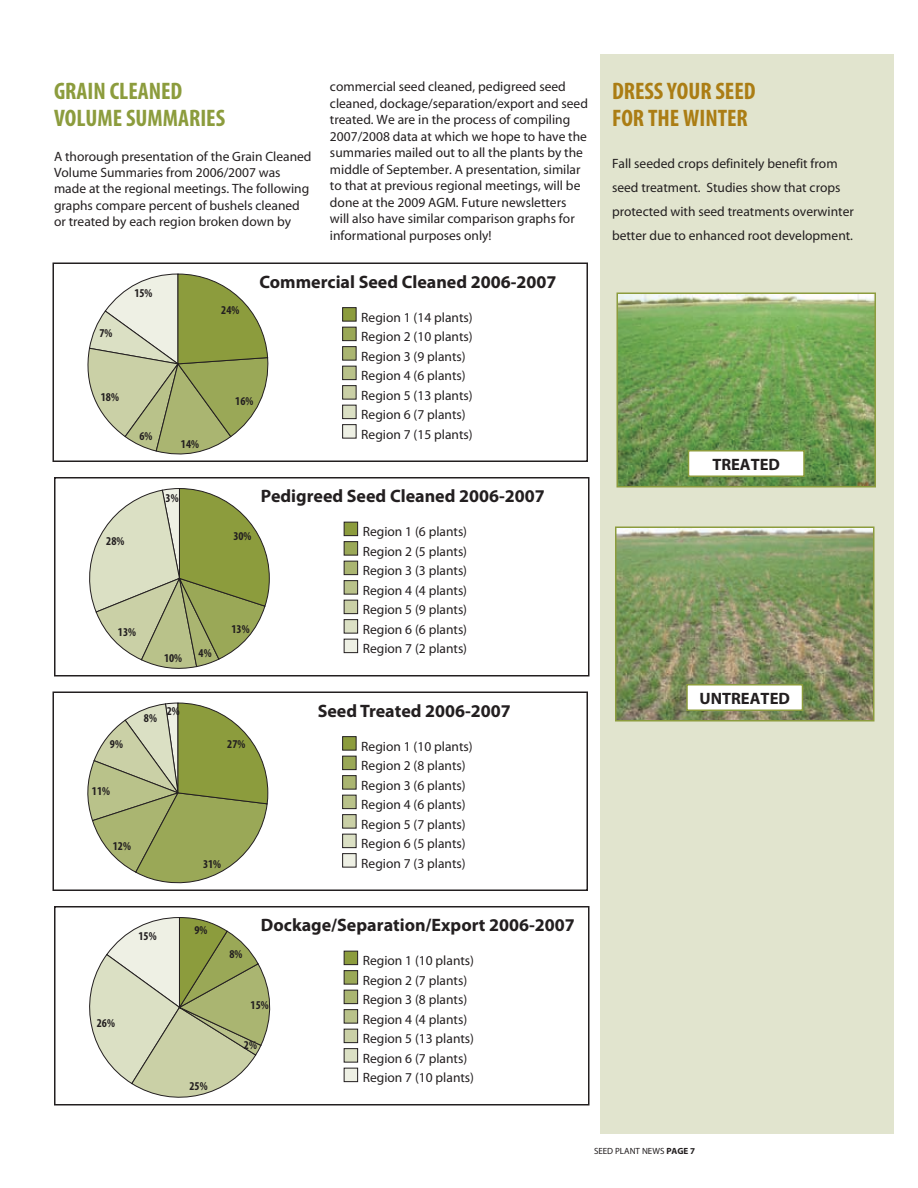
<style>
.page{position:relative;width:918px;height:1188px;background:#fff}
.page>*{position:absolute;margin:0;border:0;box-sizing:border-box;transform-origin:0 0}
.t1{font:700 condensed 24px/27px "Myriad";color:#8c9c3d}
.t2{font:700 condensed 24px/27px "Myriad";color:#ab7d14}
.t3{font:700 18px "Myriad Pro";color:#231f20}
.t4{font:700 16.5px "Myriad";color:#231f20}
.t5{font:13.5px/16.5px "Myriad";color:#231f20}
.t6{font:13.5px/19.5px "Myriad Pro";color:#231f20}
.t7{font:700 condensed 12px "Myriad Pro";color:#231f20}
.t8{font:9px "Myriad";color:#231f20}
.s1{font-weight:700}
</style>
<div class="page">
<div style="left:600px;top:54px;width:294px;height:1080px;background:#e1e4ce"></div>
<img style="left:619px;top:295px;width:254px;height:190px">
<div style="left:616px;top:292px;width:260px;height:196px;border:2px solid #8c9c3d"></div>
<img style="left:618px;top:529px;width:253px;height:190px">
<div style="left:615px;top:526px;width:259px;height:196px;border:2px solid #8c9c3d"></div>
<div style="left:688px;top:451px;width:116px;height:25px;background:#fff"></div>
<div style="left:688px;top:450px;width:117px;height:27px;border:2px solid #8c9c3d"></div>
<div style="left:687px;top:685px;width:115px;height:25px;background:#fff"></div>
<div style="left:686px;top:684px;width:117px;height:27px;border:2px solid #8c9c3d"></div>
<div style="left:54px;top:906px;width:535px;height:200px;border:2px solid #231f20"></div>
<svg style="left:77px;top:917px;width:196px;height:189px"></svg>
<div style="left:344px;top:951px;width:14px;height:14px;background:#8c9c3d;border:1px solid #231f20"></div>
<div style="left:344px;top:970px;width:14px;height:15px;background:#9aa857;border:1px solid #231f20"></div>
<div style="left:344px;top:990px;width:14px;height:14px;background:#aab571;border:1px solid #231f20"></div>
<div style="left:344px;top:1009px;width:14px;height:15px;background:#b9c28a;border:1px solid #231f20"></div>
<div style="left:344px;top:1029px;width:14px;height:14px;background:#cad0a6;border:1px solid #231f20"></div>
<div style="left:344px;top:1048px;width:14px;height:15px;background:#dbe0c4;border:1px solid #231f20"></div>
<div style="left:344px;top:1068px;width:14px;height:14px;background:#eef0e4;border:1px solid #231f20"></div>
<div style="left:52px;top:692px;width:536px;height:199px;border:2px solid #231f20"></div>
<svg style="left:87px;top:702px;width:182px;height:182px"></svg>
<div style="left:342px;top:736px;width:15px;height:15px;background:#8c9c3d;border:1px solid #231f20"></div>
<div style="left:342px;top:756px;width:15px;height:14px;background:#9aa857;border:1px solid #231f20"></div>
<div style="left:342px;top:775px;width:15px;height:15px;background:#aab571;border:1px solid #231f20"></div>
<div style="left:342px;top:795px;width:15px;height:14px;background:#b9c28a;border:1px solid #231f20"></div>
<div style="left:342px;top:814px;width:15px;height:15px;background:#cad0a6;border:1px solid #231f20"></div>
<div style="left:342px;top:834px;width:15px;height:14px;background:#dbe0c4;border:1px solid #231f20"></div>
<div style="left:342px;top:853px;width:15px;height:15px;background:#eef0e4;border:1px solid #231f20"></div>
<div style="left:54px;top:477px;width:535px;height:199px;border:2px solid #231f20"></div>
<svg style="left:89px;top:488px;width:181px;height:181px"></svg>
<div style="left:344px;top:522px;width:14px;height:14px;background:#8c9c3d;border:1px solid #231f20"></div>
<div style="left:344px;top:541px;width:14px;height:15px;background:#9aa857;border:1px solid #231f20"></div>
<div style="left:344px;top:561px;width:14px;height:14px;background:#aab571;border:1px solid #231f20"></div>
<div style="left:344px;top:580px;width:14px;height:15px;background:#b9c28a;border:1px solid #231f20"></div>
<div style="left:344px;top:600px;width:14px;height:14px;background:#cad0a6;border:1px solid #231f20"></div>
<div style="left:344px;top:619px;width:14px;height:15px;background:#dbe0c4;border:1px solid #231f20"></div>
<div style="left:344px;top:639px;width:14px;height:14px;background:#eef0e4;border:1px solid #231f20"></div>
<div style="left:52px;top:262px;width:536px;height:200px;border:2px solid #231f20"></div>
<svg style="left:87px;top:273px;width:182px;height:182px"></svg>
<div style="left:342px;top:307px;width:15px;height:15px;background:#8c9c3d;border:1px solid #231f20"></div>
<div style="left:342px;top:327px;width:15px;height:14px;background:#9aa857;border:1px solid #231f20"></div>
<div style="left:342px;top:346px;width:15px;height:15px;background:#aab571;border:1px solid #231f20"></div>
<div style="left:342px;top:366px;width:15px;height:14px;background:#b9c28a;border:1px solid #231f20"></div>
<div style="left:342px;top:385px;width:15px;height:15px;background:#cad0a6;border:1px solid #231f20"></div>
<div style="left:342px;top:405px;width:15px;height:14px;background:#dbe0c4;border:1px solid #231f20"></div>
<div style="left:342px;top:424px;width:15px;height:15px;background:#eef0e4;border:1px solid #231f20"></div>
<h1 class="t1" style="left:54px;top:78px;width:173px">GRAIN CLEANED<br>VOLUME SUMMARIES</h1>
<p class="t5" style="left:54px;top:148px;width:259px">A thorough presentation of the Grain Cleaned Volume Summaries from 2006/2007 was made at the regional meetings. The following graphs compare percent of bushels cleaned or treated by each region broken down by</p>
<p class="t5" style="left:330px;top:79px;width:260px">commercial seed cleaned, pedigreed seed cleaned, dockage/separation/export and seed treated. We are in the process of compiling 2007/2008 data at which we hope to have the summaries mailed out to all the plants by the middle of September. A presentation, similar to that at previous regional meetings, will be done at the 2009 AGM. Future newsletters will also have similar comparison graphs for informational purposes only!</p>
<p class="t7" style="left:100px;top:326px;width:14px">7%</p>
<p class="t7" style="left:134px;top:286px;width:20px">15%</p>
<p class="t7" style="left:101px;top:390px;width:20px">18%</p>
<p class="t7" style="left:139px;top:428px;width:14px">6%</p>
<p class="t7" style="left:181px;top:436px;width:20px">14%</p>
<h2 class="t3" style="left:259px;top:270px;width:299px">Commercial Seed Cleaned 2006-2007</h2>
<p class="t6" style="left:361px;top:307px;width:113px">Region 1 (14 plants)<br>Region 2 (10 plants)<br>Region 3 (9 plants)<br>Region 4 (6 plants)<br>Region 5 (13 plants)<br>Region 6 (7 plants)<br>Region 7 (15 plants)</p>
<p class="t7" style="left:221px;top:303px;width:20px">24%</p>
<p class="t7" style="left:235px;top:394px;width:20px">16%</p>
<p class="t7" style="left:106px;top:534px;width:20px">28%</p>
<p class="t7" style="left:118px;top:624px;width:20px">13%</p>
<p class="t7" style="left:166px;top:491px;width:14px">3%</p>
<p class="t7" style="left:164px;top:650px;width:20px">10%</p>
<p class="t7" style="left:199px;top:646px;width:14px">4%</p>
<p class="t7" style="left:233px;top:528px;width:20px">30%</p>
<p class="t7" style="left:231px;top:621px;width:20px">13%</p>
<h2 class="t3" style="left:261px;top:484px;width:285px">Pedigreed Seed Cleaned 2006-2007</h2>
<p class="t6" style="left:363px;top:522px;width:106px;text-align:justify">Region 1 (6 plants)<br>Region 2 (5 plants)<br>Region 3 (3 plants)<br>Region 4 (4 plants)<br>Region 5 (9 plants)<br>Region 6 (6 plants)<br>Region 7 (2 plants)</p>
<p class="t7" style="left:110px;top:737px;width:14px">9%</p>
<p class="t7" style="left:92px;top:784px;width:20px">11%</p>
<p class="t7" style="left:144px;top:711px;width:14px">8%</p>
<p class="t7" style="left:167px;top:703px;width:14px">2%</p>
<p class="t7" style="left:113px;top:839px;width:20px">12%</p>
<p class="t7" style="left:227px;top:737px;width:20px">27%</p>
<p class="t7" style="left:203px;top:856px;width:20px">31%</p>
<h2 class="t3" style="left:318px;top:699px;width:195px">Seed Treated 2006-2007</h2>
<p class="t6" style="left:361px;top:736px;width:113px">Region 1 (10 plants)<br>Region 2 (8 plants)<br>Region 3 (6 plants)<br>Region 4 (6 plants)<br>Region 5 (7 plants)<br>Region 6 (5 plants)<br>Region 7 (3 plants)</p>
<p class="t7" style="left:139px;top:929px;width:20px">15%</p>
<p class="t7" style="left:97px;top:1016px;width:20px">26%</p>
<p class="t7" style="left:194px;top:923px;width:14px">9%</p>
<p class="t7" style="left:189px;top:1079px;width:20px">25%</p>
<h2 class="t3" style="left:261px;top:913px;width:315px">Dockage/Separation/Export 2006-2007</h2>
<p class="t6" style="left:363px;top:951px;width:113px">Region 1 (10 plants)<br>Region 2 (7 plants)<br>Region 3 (8 plants)<br>Region 4 (4 plants)<br>Region 5 (13 plants)<br>Region 6 (7 plants)<br>Region 7 (10 plants)</p>
<p class="t7" style="left:229px;top:947px;width:14px">8%</p>
<p class="t7" style="left:251px;top:998px;width:20px">15%</p>
<p class="t7" style="left:244px;top:1038px;width:14px">2%</p>
<h1 class="t2" style="left:612px;top:78px;width:145px">DRESS YOUR SEED<br>FOR THE WINTER</h1>
<p class="t5" style="left:612px;top:152px;width:243px;line-height:24px">Fall seeded crops definitely benefit from seed treatment. Studies show that crops protected with seed treatments overwinter better due to enhanced root development.</p>
<p class="t4" style="left:712px;top:456px;width:69px">TREATED</p>
<p class="t4" style="left:700px;top:690px;width:92px">UNTREATED</p>
<p class="t8" style="left:594px;top:1147px;width:103px">SEED PLANT NEWS <span class="s1">PAGE 7</span></p>
</div>
